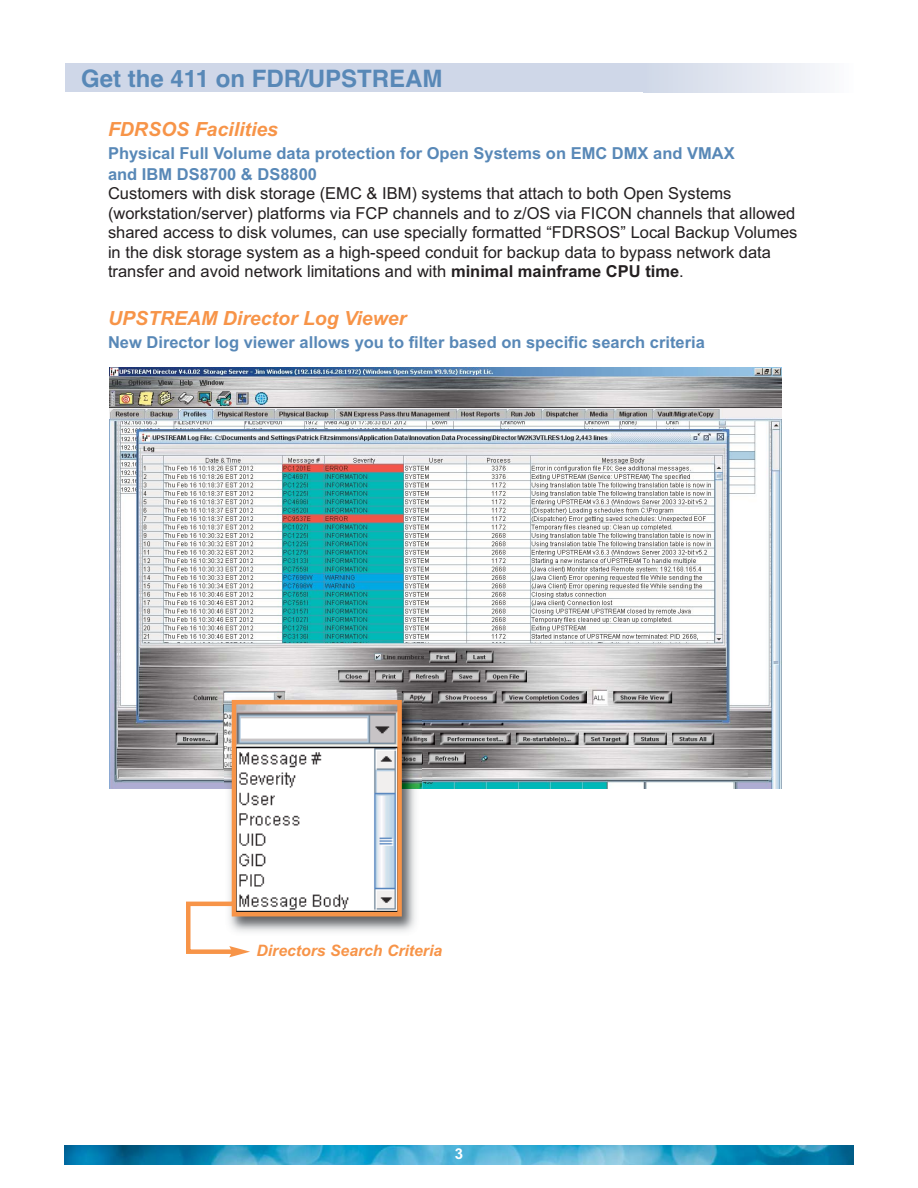
<style>
.page{position:relative;width:918px;height:1188px;background:#fff}
.page>*{position:absolute;margin:0;border:0;box-sizing:border-box;transform-origin:0 0}
.t1{font:700 24px "Helvetica";color:#5888b7}
.t2{font:italic 700 19.5px "Arial";color:#f79448}
.t3{font:16.5px/19.5px "Arial";color:#231f20}
.t4{font:700 16.5px/20.5px "Arial";color:#5888b7}
.t5{font:italic 700 15.75px "Arial";color:#f79448}
.t6{font:700 15px "Arial";color:#fff}
.s1{font-weight:700}
</style>
<div class="page">
<div style="left:644px;top:64px;width:209px;height:28px;background:linear-gradient(to right,#cfd7e7,#fbfbfd)"></div>
<div style="left:65px;top:64px;width:582px;height:28px;background:#cfd7e8"></div>
<img style="left:65px;top:1145px;width:788px;height:19px">
<img style="left:109px;top:368px;width:672px;height:420px">
<img style="left:225px;top:693px;width:196px;height:239px">
<svg style="left:184px;top:698px;width:220px;height:256px"></svg>
<svg style="left:229px;top:946px;width:21px;height:11px"></svg>
<h1 class="t1" style="left:81px;top:69px;width:363px">Get the 411 on FDR/UPSTREAM</h1>
<p class="t2" style="left:108px;top:122px;width:172px">FDRSOS Facilities</p>
<p class="t4" style="left:108px;top:145px;width:628px">Physical Full Volume data protection for Open Systems on EMC DMX and VMAX and IBM DS8700 &amp; DS8800</p>
<p class="t3" style="left:108px;top:185px;width:691px">Customers with disk storage (EMC &amp; IBM) systems that attach to both Open Systems (workstation/server) platforms via FCP channels and to z/OS via FICON channels that allowed shared access to disk volumes, can use specially formatted “FDRSOS” Local Backup Volumes in the disk storage system as a high-speed conduit for backup data to bypass network data transfer and avoid network limitations and with <span class="s1">minimal mainframe CPU time</span>.</p>
<p class="t2" style="left:108px;top:311px;width:300px">UPSTREAM Director Log Viewer</p>
<p class="t4" style="left:108px;top:333px;width:598px">New Director log viewer allows you to filter based on specific search criteria</p>
<p class="t5" style="left:257px;top:945px;width:187px">Directors Search Criteria</p>
<p class="t6" style="left:455px;top:1149px;width:10px">3</p>
</div>
